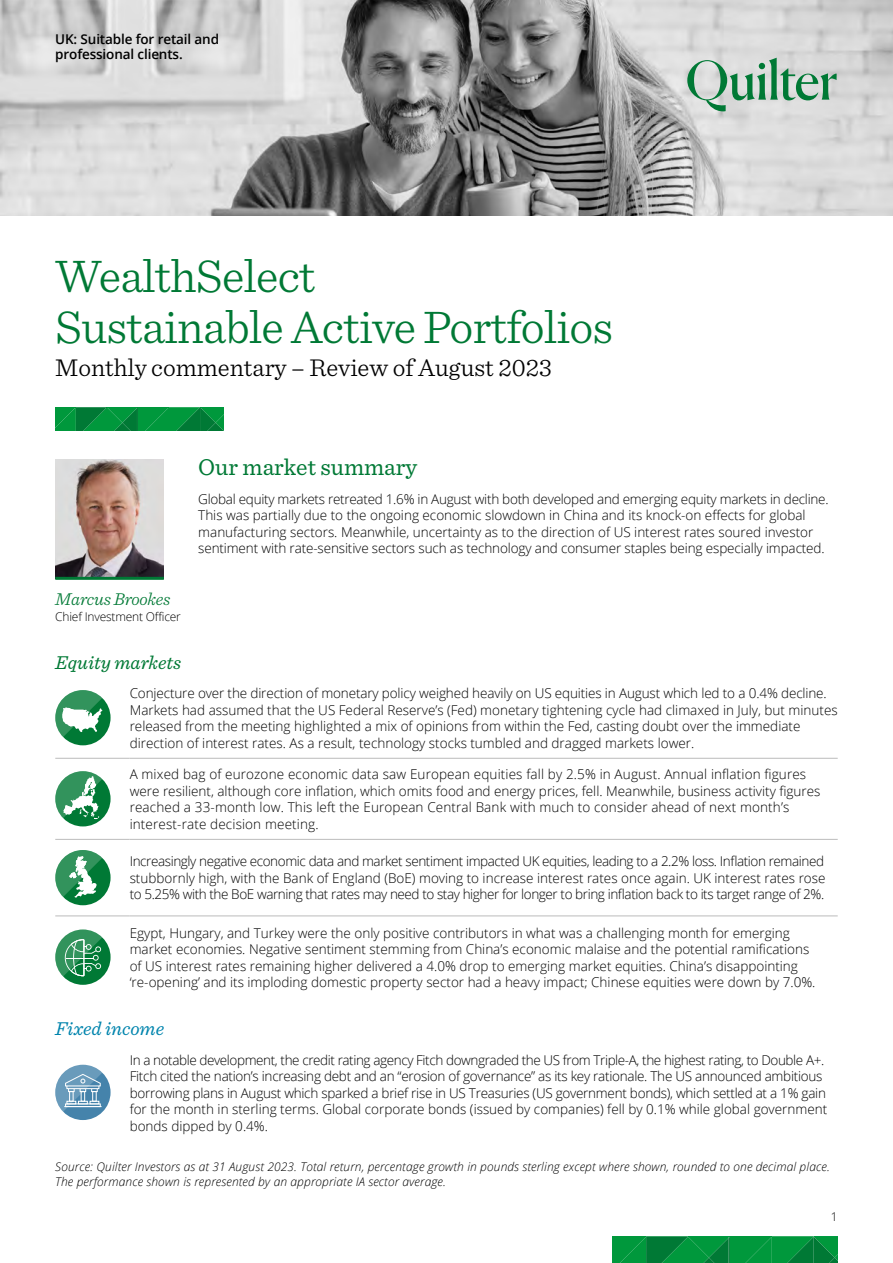
<style>
.page{position:relative;width:893px;height:1263px;background:#fff}
.page>*{position:absolute;margin:0;border:0;box-sizing:border-box;transform-origin:0 0}
.t1{font:300 48px/51px "Sentinel";letter-spacing:-.015em;color:#007935}
.t2{font:300 25.5px "Sentinel";color:#000}
.t3{font:24px "Sentinel";color:#007935}
.t4{font:italic 19.5px "Sentinel";color:#007935}
.t5{font:italic 19.5px "Sentinel";color:#0084ad}
.t6{font:italic 300 18px "Sentinel";letter-spacing:-.01em;color:#007935}
.t7{font:300 13.5px/16.5px "Open Sans";color:#000}
.t8{font:300 13.5px/16.5px "Open Sans";letter-spacing:-.02em;color:#000}
.t9{font:600 13.5px/15px "Open Sans";letter-spacing:-.01em;color:#000}
.t10{font:italic 300 12px/15px "Open Sans";letter-spacing:.01em;color:#000}
.t11{font:300 12px "Open Sans";letter-spacing:-.015em;color:#000}
</style>
<div class="page">
<img style="left:0;top:0;width:893px;height:216px">
<svg style="left:687px;top:58px;width:150px;height:53px;background:#a9c4b5"></svg>
<svg style="left:55px;top:407px;width:168px;height:24px;background:#038f3c"></svg>
<img style="left:55px;top:460px;width:109px;height:117px">
<hr style="left:55px;top:577px;width:109px;height:3px;background:#007935">
<hr style="left:55px;top:758px;width:75px;height:1px;background:#bcbcbc">
<hr style="left:130px;top:758px;width:708px;height:1px;background:#bcbcbc">
<hr style="left:55px;top:839px;width:75px;height:1px;background:#bcbcbc">
<hr style="left:130px;top:839px;width:708px;height:1px;background:#bcbcbc">
<hr style="left:55px;top:915px;width:75px;height:1px;background:#bcbcbc">
<hr style="left:130px;top:915px;width:708px;height:1px;background:#bcbcbc">
<div style="left:55px;top:690px;width:56px;height:55px;background:#007935;border-radius:50%"></div>
<svg style="left:55px;top:690px;width:47px;height:47px"></svg>
<div style="left:55px;top:771px;width:56px;height:55px;background:#007935;border-radius:50%"></div>
<svg style="left:55px;top:771px;width:47px;height:48px"></svg>
<div style="left:55px;top:850px;width:56px;height:55px;background:#007935;border-radius:50%"></div>
<svg style="left:55px;top:850px;width:47px;height:47px"></svg>
<div style="left:55px;top:929px;width:56px;height:56px;background:#007935;border-radius:50%"></div>
<svg style="left:55px;top:929px;width:47px;height:47px"></svg>
<div style="left:55px;top:1065px;width:56px;height:55px;background:#4583ab;border-radius:50%"></div>
<svg style="left:55px;top:1065px;width:47px;height:47px"></svg>
<svg style="left:612px;top:1236px;width:226px;height:27px;background:#03903c"></svg>
<p class="t9" style="left:55px;top:32px;width:165px">UK: Suitable for retail and professional clients.</p>
<h1 class="t1" style="left:55px;top:247px;width:559px">WealthSelect<br>Sustainable Active Portfolios</h1>
<h2 class="t2" style="left:55px;top:348px;width:498px">Monthly commentary – Review of August 2023</h2>
<h3 class="t3" style="left:198px;top:449px;width:221px">Our market summary</h3>
<p class="t7" style="left:198px;top:490px;width:632px">Global equity markets retreated 1.6% in August with both developed and emerging equity markets in decline.<br>This was partially due to the ongoing economic slowdown in China and its knock-on effects for global manufacturing sectors. Meanwhile, uncertainty as to the direction of US interest rates soured investor sentiment with rate-sensitive sectors such as technology and consumer staples being especially impacted.</p>
<h3 class="t6" style="left:55px;top:585px;width:117px">Marcus Brookes</h3>
<p class="t11" style="left:55px;top:609px;width:127px">Chief Investment Officer</p>
<h3 class="t4" style="left:55px;top:647px;width:127px">Equity markets</h3>
<p class="t7" style="left:130px;top:685px;width:709px">Conjecture over the direction of monetary policy weighed heavily on US equities in August which led to a 0.4% decline.<br>Markets had assumed that the US Federal Reserve’s (Fed) monetary tightening cycle had climaxed in July, but minutes released from the meeting highlighted a mix of opinions from within the Fed, casting doubt over the immediate direction of interest rates. As a result, technology stocks tumbled and dragged markets lower.</p>
<p class="t7" style="left:130px;top:766px;width:692px">A mixed bag of eurozone economic data saw European equities fall by 2.5% in August. Annual inflation figures were resilient, although core inflation, which omits food and energy prices, fell. Meanwhile, business activity figures reached a 33-month low. This left the European Central Bank with much to consider ahead of next month’s interest-rate decision meeting.</p>
<p class="t7" style="left:130px;top:853px;width:697px;text-align:justify">Increasingly negative economic data and market sentiment impacted UK equities, leading to a 2.2% loss. Inflation remained stubbornly high, with the Bank of England (BoE) moving to increase interest rates once again. UK interest rates rose to 5.25% with the BoE warning that rates may need to stay higher for longer to bring inflation back to its target range of 2%.</p>
<p class="t7" style="left:130px;top:924px;width:687px">Egypt, Hungary, and Turkey were the only positive contributors in what was a challenging month for emerging market economies. Negative sentiment stemming from China’s economic malaise and the potential ramifications of US interest rates remaining higher delivered a 4.0% drop to emerging market equities. China’s disappointing ‘re-opening’ and its imploding domestic property sector had a heavy impact; Chinese equities were down by 7.0%.</p>
<h3 class="t5" style="left:55px;top:1014px;width:110px">Fixed income</h3>
<p class="t8" style="left:130px;top:1051px;width:699px">In a notable development, the credit rating agency Fitch downgraded the US from Triple-A, the highest rating, to Double A+.<br>Fitch cited the nation’s increasing debt and an “erosion of governance” as its key rationale. The US announced ambitious borrowing plans in August which sparked a brief rise in US Treasuries (US government bonds), which settled at a 1% gain for the month in sterling terms. Global corporate bonds (issued by companies) fell by 0.1% while global government bonds dipped by 0.4%.</p>
<p class="t10" style="left:55px;top:1159px;width:776px">Source: Quilter Investors as at 31 August 2023. Total return, percentage growth in pounds sterling except where shown, rounded to one decimal place.<br>The performance shown is represented by an appropriate IA sector average.</p>
<p class="t11" style="left:831px;top:1208px;width:8px">1</p>
</div>
